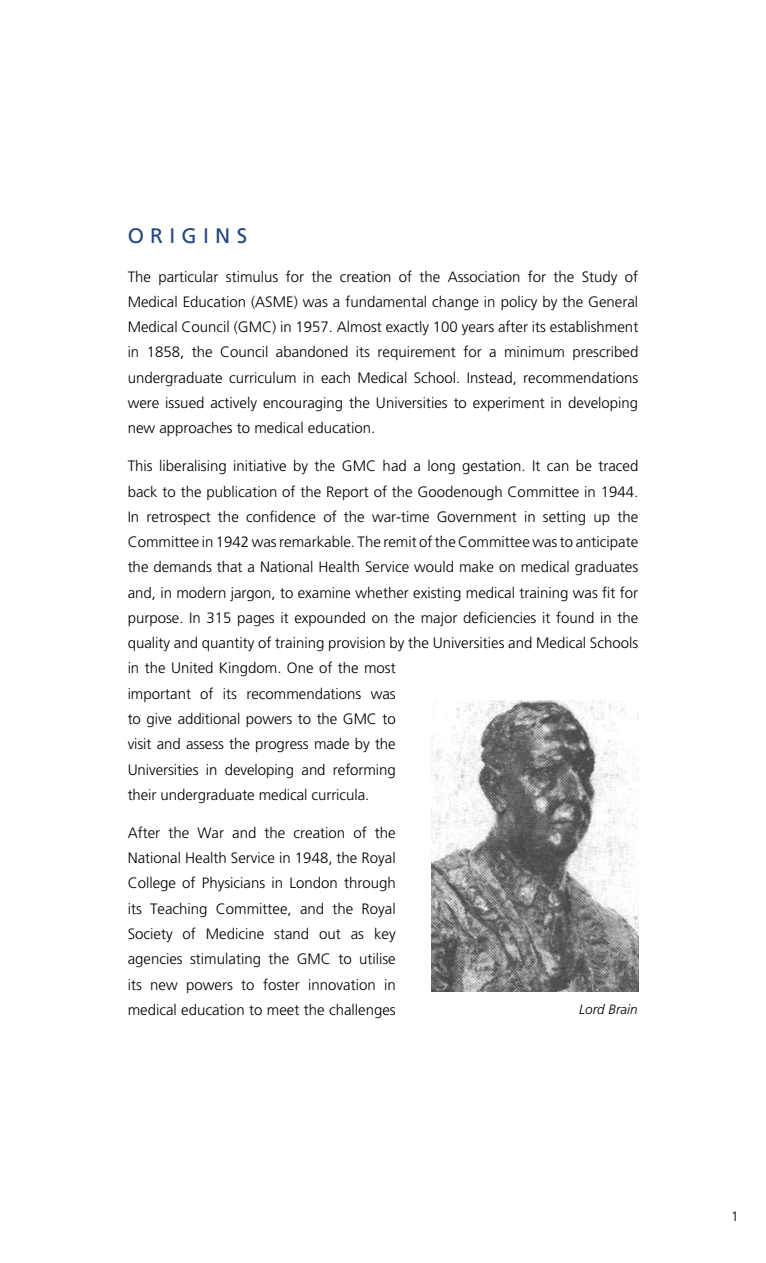
<style>
.page{position:relative;width:766px;height:1263px;background:#fff}
.page>*{position:absolute;margin:0;border:0;box-sizing:border-box;transform-origin:0 0}
.t1{font:21px "Frutiger";letter-spacing:.3em;color:#1f4685}
.t2{font:300 15px/25.2px "Frutiger";color:#000;text-align:justify}
.t3{font:italic 300 13.5px "Frutiger";color:#000}
</style>
<div class="page">
<img style="left:431px;top:701px;width:207px;height:290px">
<h1 class="t1" style="left:128px;top:224px;width:121px">ORIGINS</h1>
<p class="t2" style="left:128px;top:264px;width:512px">The particular sti mulus for the creation of the Association for the Study of Medical Education (ASME) was a fundamental change i n policy by the General Medical Counci l (GMC) i n 1957. Almost exactly 100 years after its establishment i n 1858, the Counci l abandoned its requi rement for a mi ni mum prescri bed undergraduate curriculum i n each Medical School. Instead, recommendations were issued actively encouragi ng the Universities to experi ment i n developi ng new approaches to medical education.</p>
<p class="t2" style="left:128px;top:454px;width:512px;text-align:left">This li beralisi ng i nitiative by the GMC had a long gestation. It can be traced back to the publication of the Report of the Goodenough Committee i n 1944.<br>In retrospect the confidence of the war-ti me Government i n setti ng up the Committee i n 1942 was remarkable. The remit of the Committee was to antici pate the demands that a National Health Service would make on medical graduates and, i n modern jargon, to exami ne whether existi ng medical trai ni ng was fit for purpose. In 315 pages it expounded on the major deficiencies it found i n the quality and quantity of trai ni ng provision by the Universities and Medical Schools i n the United Ki ngdom. One of the most<br>i mportant of its recommendations was<br>to give additional powers to the GMC to<br>visit and assess the progress made by the<br>Universities i n developi ng and reformi ng<br>thei r undergraduate medical curricula.</p>
<p class="t2" style="left:128px;top:820px;width:269px">After the War and the creation of the National Health Service i n 1948, the Royal College of Physicians i n London through its Teachi ng Committee, and the Royal Society of Medici ne stand out as key agencies sti mulati ng the GMC to uti lise its new powers to foster i nnovati on i n medical education to meet the challenges</p>
<p class="t3" style="left:579px;top:1001px;width:60px">Lord Brain</p>
</div>
